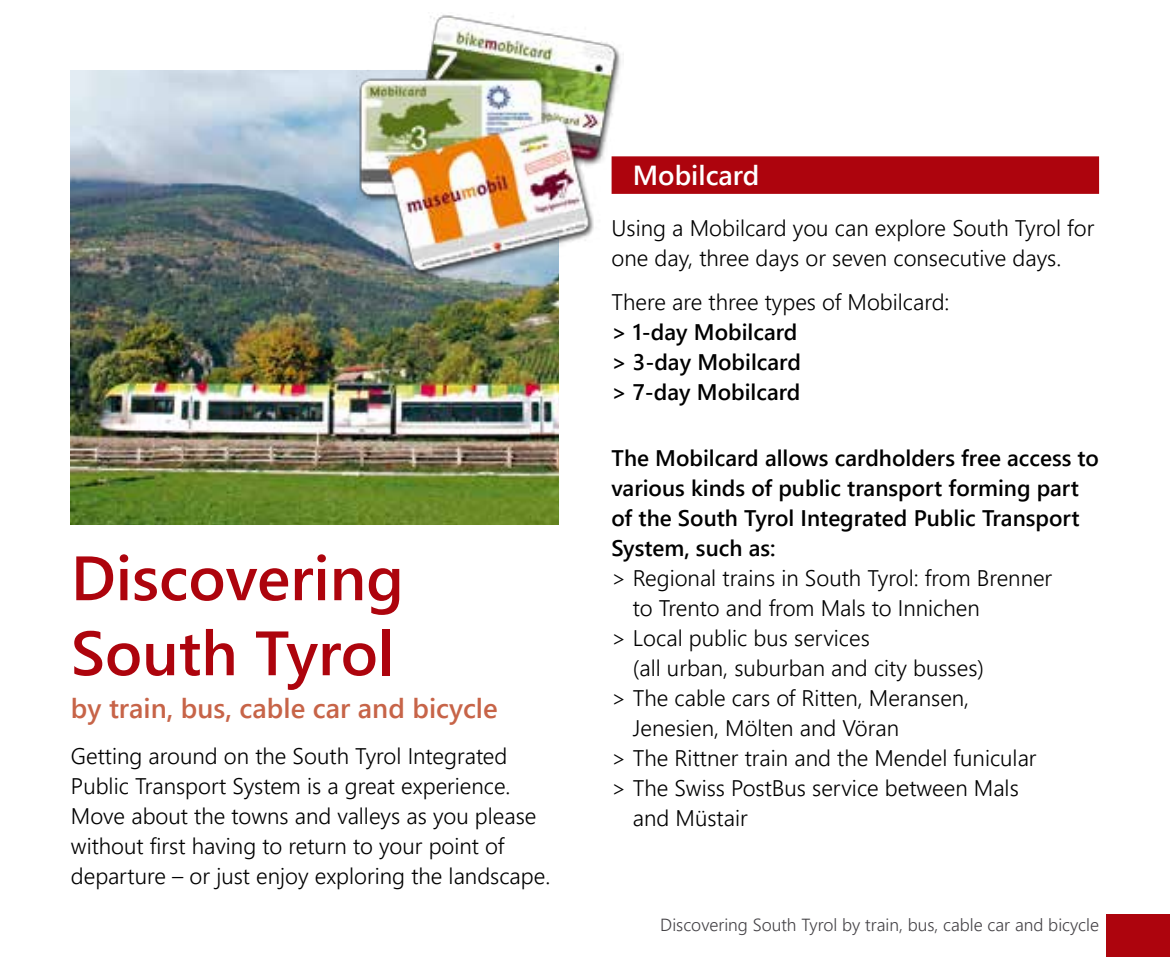
<style>
.page{position:relative;width:1170px;height:957px;background:#fff}
.page>*{position:absolute;margin:0;border:0;box-sizing:border-box;transform-origin:0 0}
.t1{font:62.5px/75px "Webly Sleek UI Semibold";color:#ad040d}
.t2{font:27.5px "Webly Sleek UI Semibold";color:#c76448}
.t3{font:27.5px "Webly Sleek UI Semibold";color:#fff}
.t4{font:22.5px/30px "Webly Sleek UI Semilight";color:#000}
.t5{font:22.5px/30px "Webly Sleek UI Semibold";color:#000}
.t6{font:17.5px "Webly Sleek UI Semilight";color:#454347}
</style>
<div class="page">
<div style="left:1106px;top:914px;width:63px;height:43px;background:#ad040d"></div>
<img style="left:71px;top:71px;width:487px;height:453px">
<img style="left:356px;top:14px;width:268px;height:265px">
<div style="left:611px;top:156px;width:487px;height:38px;background:#ad040d"></div>
<h1 class="t1" style="left:71px;top:538px;width:334px">Discovering<br>South Tyrol</h1>
<p class="t2" style="left:71px;top:687px;width:428px">by train, bus, cable car and bicycle</p>
<p class="t4" style="left:71px;top:740px;width:481px">Getting around on the South Tyrol Integrated Public Transport System is a great experience.<br>Move about the towns and valleys as you please without first having to return to your point of departure – or just enjoy exploring the landscape.</p>
<p class="t3" style="left:632px;top:154px;width:128px">Mobilcard</p>
<p class="t4" style="left:611px;top:212px;width:484px">Using a Mobilcard you can explore South Tyrol for one day, three days or seven consecutive days.</p>
<p class="t4" style="left:611px;top:286px;width:339px">There are three types of Mobilcard:</p>
<p class="t5" style="left:611px;top:317px;width:191px">&gt; 1-day Mobilcard &gt; 3-day Mobilcard &gt; 7-day Mobilcard</p>
<p class="t5" style="left:611px;top:442px;width:489px">The Mobilcard allows cardholders free access to various kinds of public transport forming part of the South Tyrol Integrated Public Transport System, such as:</p>
<p class="t4" style="left:611px;top:562px;width:442px">&gt; Regional trains in South Tyrol: from Brenner</p>
<p class="t4" style="left:632px;top:592px;width:348px">to Trento and from Mals to Innichen</p>
<p class="t4" style="left:611px;top:622px;width:260px">&gt; Local public bus services</p>
<p class="t4" style="left:632px;top:652px;width:352px">(all urban, suburban and city busses)</p>
<p class="t4" style="left:611px;top:682px;width:359px">&gt; The cable cars of Ritten, Meransen,</p>
<p class="t4" style="left:632px;top:712px;width:268px">Jenesien, Mölten and Vöran</p>
<p class="t4" style="left:611px;top:742px;width:426px">&gt; The Rittner train and the Mendel funicular</p>
<p class="t4" style="left:611px;top:772px;width:409px">&gt; The Swiss PostBus service between Mals</p>
<p class="t4" style="left:632px;top:802px;width:116px">and Müstair</p>
<p class="t6" style="left:660px;top:912px;width:440px">Discovering South Tyrol by train, bus, cable car and bicycle</p>
</div>
